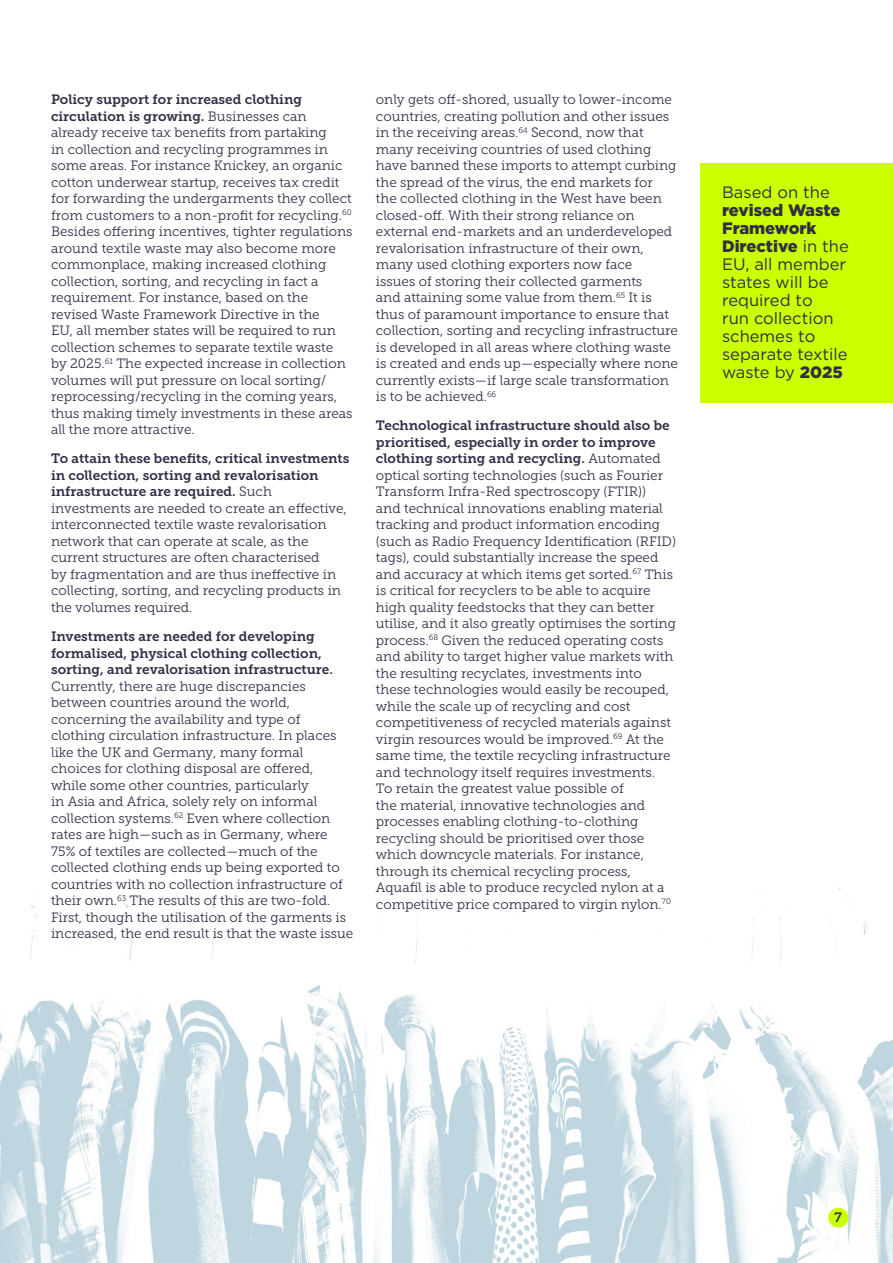
<style>
.page{position:relative;width:893px;height:1263px;background:#fff}
.page>*{position:absolute;margin:0;border:0;box-sizing:border-box;transform-origin:0 0}
.t1{font:16.5px/18px "Gotham";color:#2f2f46}
.t2{font:13.5px/16.5px "Museo Slab 300";color:#2f2f46}
.t3{font:13.5px/16.5px "Museo Slab 700";color:#2f2f46}
.s1{font-family:"Museo Slab 300"}
.s2{font-weight:900}
</style>
<div class="page">
<img style="left:0;top:887px;width:893px;height:376px">
<div style="left:701px;top:164px;width:192px;height:239px;background:#cf0"></div>
<div style="left:828px;top:1208px;width:20px;height:19px;background:#cf0;border-radius:10px"></div>
<p class="t3" style="left:51px;top:91px;width:257px">Policy support for increased clothing circulation is growing. <span class="s1">Businesses can</span></p>
<p class="t2" style="left:51px;top:124px;width:303px">already receive tax benefits from partaking<br>in collection and recycling programmes in some areas. For instance Knickey, an organic cotton underwear startup, receives tax credit for forwarding the undergarments they collect from customers to a non-profit for recycling.<sup>60<br></sup>Besides offering incentives, tighter regulations around textile waste may also become more commonplace, making increased clothing collection, sorting, and recycling in fact a requirement. For instance, based on the revised Waste Framework Directive in the<br>EU, all member states will be required to run collection schemes to separate textile waste<br>by 2025.<sup>61</sup> The expected increase in collection volumes will put pressure on local sorting/ reprocessing/recycling in the coming years, thus making timely investments in these areas all the more attractive.</p>
<p class="t3" style="left:51px;top:450px;width:300px">To attain these benefits, critical investments in collection, sorting and revalorisation infrastructure are required. <span class="s1">Such</span></p>
<p class="t2" style="left:51px;top:500px;width:297px">investments are needed to create an effective, interconnected textile waste revalorisation network that can operate at scale, as the current structures are often characterised<br>by fragmentation and are thus ineffective in collecting, sorting, and recycling products in the volumes required.</p>
<p class="t3" style="left:51px;top:628px;width:283px">Investments are needed for developing formalised, physical clothing collection, sorting, and revalorisation infrastructure.</p>
<p class="t2" style="left:51px;top:678px;width:304px">Currently, there are huge discrepancies between countries around the world, concerning the availability and type of clothing circulation infrastructure. In places like the UK and Germany, many formal choices for clothing disposal are offered,<br>while some other countries, particularly<br>in Asia and Africa, solely rely on informal collection systems.<sup>62</sup> Even where collection rates are high—such as in Germany, where 75% of textiles are collected—much of the collected clothing ends up being exported to countries with no collection infrastructure of their own.<sup>63</sup> The results of this are two-fold.<br>First, though the utilisation of the garments is increased, the end result is that the waste issue</p>
<p class="t2" style="left:376px;top:91px;width:304px">only gets off-shored, usually to lower-income countries, creating pollution and other issues in the receiving areas.<sup>64</sup> Second, now that many receiving countries of used clothing have banned these imports to attempt curbing the spread of the virus, the end markets for<br>the collected clothing in the West have been closed-off. With their strong reliance on external end-markets and an underdeveloped revalorisation infrastructure of their own, many used clothing exporters now face<br>issues of storing their collected garments<br>and attaining some value from them.<sup>65</sup> It is thus of paramount importance to ensure that collection, sorting and recycling infrastructure is developed in all areas where clothing waste is created and ends up—especially where none currently exists—if large scale transformation is to be achieved.<sup>66</sup></p>
<p class="t3" style="left:376px;top:417px;width:295px">Technological infrastructure should also be prioritised, especially in order to improve clothing sorting and recycling. <span class="s1">Automated</span></p>
<p class="t2" style="left:376px;top:467px;width:302px">optical sorting technologies (such as Fourier Transform Infra-Red spectroscopy (FTIR))<br>and technical innovations enabling material tracking and product information encoding (such as Radio Frequency Identification (RFID) tags), could substantially increase the speed and accuracy at which items get sorted.<sup>67</sup> This is critical for recyclers to be able to acquire high quality feedstocks that they can better utilise, and it also greatly optimises the sorting process.<sup>68</sup> Given the reduced operating costs and ability to target higher value markets with the resulting recyclates, investments into these technologies would easily be recouped, while the scale up of recycling and cost competitiveness of recycled materials against virgin resources would be improved.<sup>69</sup> At the same time, the textile recycling infrastructure and technology itself requires investments.<br>To retain the greatest value possible of<br>the material, innovative technologies and processes enabling clothing-to-clothing recycling should be prioritised over those which downcycle materials. For instance, through its chemical recycling process, Aquafil is able to produce recycled nylon at a competitive price compared to virgin nylon.<sup>70</sup></p>
<p class="t1" style="left:722px;top:183px;width:109px">Based on the</p>
<p class="t1" style="left:722px;top:201px;width:128px"><span class="s2">revised Waste<br>Framework<br>Directive</span> in the<br>EU, all member states will be required to<br>run collection schemes to separate textile waste by <span class="s2">2025</span></p>
<p class="t3" style="left:834px;top:1209px;width:9px">7</p>
</div>
